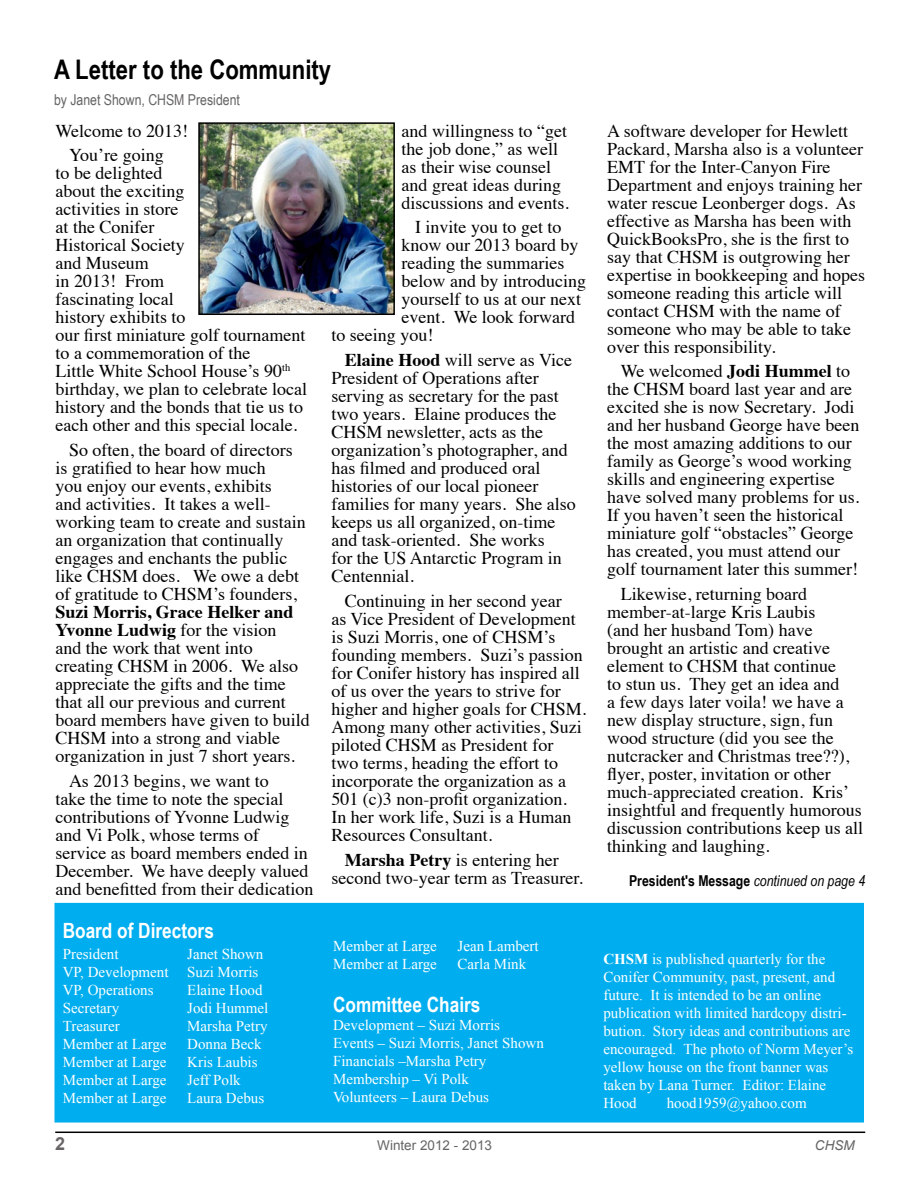
<style>
.page{position:relative;width:918px;height:1188px;background:#fff}
.page>*{position:absolute;margin:0;border:0;box-sizing:border-box;transform-origin:0 0}
.t1{font:700 27px "Arial Narrow";color:#000}
.t2{font:700 21px "Arial Narrow";color:#fff}
.t3{font:18px/18px "Times";color:#000}
.t4{font:700 18px "Arial";color:#666465}
.t5{font:15px/18px "Times New Roman";color:#fff}
.t6{font:700 15px "Arial Narrow";color:#000}
.t7{font:15px "Arial Narrow";color:#666465}
.t8{font:13.5px "Arial";color:#666465}
.t9{font:italic 13.5px "Arial";color:#666465}
.s1{font-weight:700}
.s2{font-weight:400;font-style:italic}
</style>
<div class="page">
<hr style="left:55px;top:1132px;width:810px;height:1px;background:#000">
<div style="left:55px;top:904px;width:808px;height:218px;background:#00aeef"></div>
<div style="left:54px;top:903px;width:810px;height:220px;border:2px solid #00aeef"></div>
<img style="left:201px;top:125px;width:191px;height:187px">
<div style="left:198px;top:122px;width:197px;height:193px;border:2px solid #000"></div>
<h1 class="t1" style="left:54px;top:54px;width:279px">A Letter to the Community</h1>
<p class="t7" style="left:54px;top:91px;width:187px">by Janet Shown, CHSM President</p>
<p class="t3" style="left:69px;top:117px;width:121px;line-height:24.8px;text-indent:-14px">Welcome to 2013!<br>You’re going</p>
<p class="t3" style="left:56px;top:163px;width:253px">to be delighted<br>about the exciting<br>activities in store<br>at the Conifer<br>Historical Society<br>and Museum<br>in 2013! From<br>fascinating local<br>history exhibits to<br>our first miniature golf tournament to a commemoration of the<br>Little White School House’s 90<sup>th </sup>birthday, we plan to celebrate local history and the bonds that tie us to each other and this special locale.</p>
<p class="t3" style="left:56px;top:440px;width:252px;text-indent:14px">So often, the board of directors is gratified to hear how much<br>you enjoy our events, exhibits<br>and activities. It takes a well&shy;working team to create and sustain an organization that continually engages and enchants the public like CHSM does. We owe a debt of gratitude to CHSM’s founders,</p>
<p class="t3" style="left:56px;top:602px;width:256px"><span class="s1">Suzi Morris, Grace Helker and<br>Yvonne Ludwig</span> for the vision<br>and the work that went into creating CHSM in 2006. We also appreciate the gifts and the time that all our previous and current board members have given to build<br>CHSM into a strong and viable organization in just 7 short years.</p>
<p class="t3" style="left:56px;top:770px;width:259px;text-indent:14px">As 2013 begins, we want to<br>take the time to note the special contributions of Yvonne Ludwig and Vi Polk, whose terms of service as board members ended in<br>December. We have deeply valued and benefitted from their dedication</p>
<p class="t3" style="left:402px;top:120px;width:169px">and willingness to “get the job done,” as well as their wise counsel and great ideas during discussions and events.</p>
<p class="t3" style="left:415px;top:217px;width:148px">I invite you to get to</p>
<p class="t3" style="left:402px;top:235px;width:178px">know our 2013 board by</p>
<p class="t3" style="left:402px;top:253px;width:164px">reading the summaries</p>
<p class="t3" style="left:402px;top:271px;width:186px">below and by introducing</p>
<p class="t3" style="left:402px;top:289px;width:181px">yourself to us at our next</p>
<p class="t3" style="left:402px;top:307px;width:175px">event. We look forward</p>
<p class="t3" style="left:331px;top:325px;width:103px">to seeing you!</p>
<p class="t3" style="left:331px;top:350px;width:246px;text-indent:14px"><span class="s1">Elaine Hood</span> will serve as Vice<br>President of Operations after serving as secretary for the past two years. Elaine produces the<br>CHSM newsletter, acts as the organization’s photographer, and has filmed and produced oral histories of our local pioneer families for many years. She also keeps us all organized, on-time and task-oriented. She works<br>for the US Antarctic Program in<br>Centennial.</p>
<p class="t3" style="left:331px;top:590px;width:256px;text-indent:14px">Continuing in her second year<br>as Vice President of Development is Suzi Morris, one of CHSM’s founding members. Suzi’s passion for Conifer history has inspired all of us over the years to strive for higher and higher goals for CHSM.<br>Among many other activities, Suzi piloted CHSM as President for<br>two terms, heading the effort to incorporate the organization as a<br>501 (c)3 non-profit organization.<br>In her work life, Suzi is a Human<br>Resources Consultant.</p>
<p class="t3" style="left:331px;top:849px;width:253px;text-align:center"><span class="s1">Marsha Petry</span> is entering her second two-year term as Treasurer.</p>
<p class="t2" style="left:63px;top:918px;width:153px">Board of Directors</p>
<p class="t5" style="left:63px;top:945px;width:57px">President</p>
<p class="t5" style="left:63px;top:945px;width:202px;text-indent:124px">Janet Shown<br>VP, Development Suzi Morris<br>VP, Operations</p>
<p class="t5" style="left:187px;top:981px;width:77px">Elaine Hood</p>
<p class="t5" style="left:63px;top:999px;width:58px">Secretary</p>
<p class="t5" style="left:187px;top:999px;width:83px">Jodi Hummel</p>
<p class="t5" style="left:63px;top:1017px;width:58px">Treasurer</p>
<p class="t5" style="left:187px;top:1017px;width:82px">Marsha Petry</p>
<p class="t5" style="left:63px;top:1035px;width:105px">Member at Large</p>
<p class="t5" style="left:187px;top:1035px;width:76px">Donna Beck</p>
<p class="t5" style="left:63px;top:1053px;width:105px">Member at Large</p>
<p class="t5" style="left:187px;top:1053px;width:72px">Kris Laubis</p>
<p class="t5" style="left:63px;top:1071px;width:105px">Member at Large</p>
<p class="t5" style="left:187px;top:1071px;width:55px">Jeff Polk</p>
<p class="t5" style="left:63px;top:1089px;width:105px">Member at Large</p>
<p class="t5" style="left:187px;top:1089px;width:79px">Laura Debus</p>
<p class="t5" style="left:333px;top:937px;width:105px">Member at Large</p>
<p class="t5" style="left:458px;top:937px;width:83px">Jean Lambert</p>
<p class="t5" style="left:333px;top:955px;width:105px">Member at Large</p>
<p class="t5" style="left:458px;top:955px;width:70px">Carla Mink</p>
<p class="t2" style="left:333px;top:993px;width:149px">Committee Chairs</p>
<p class="t5" style="left:333px;top:1016px;width:212px">Development – Suzi Morris<br>Events – Suzi Morris, Janet Shown<br>Financials –Marsha Petry<br>Membership – Vi Polk<br>Volunteers – Laura Debus</p>
<p class="t3" style="left:607px;top:120px;width:259px">A software developer for Hewlett<br>Packard, Marsha also is a volunteer<br>EMT for the Inter-Canyon Fire<br>Department and enjoys training her water rescue Leonberger dogs. As effective as Marsha has been with<br>QuickBooksPro, she is the first to say that CHSM is outgrowing her expertise in bookkeeping and hopes someone reading this article will contact CHSM with the name of someone who may be able to take over this responsibility.</p>
<p class="t3" style="left:607px;top:361px;width:254px;text-indent:14px">We welcomed <span class="s1">Jodi Hummel</span> to the CHSM board last year and are excited she is now Secretary. Jodi and her husband George have been the most amazing additions to our family as George’s wood working skills and engineering expertise have solved many problems for us.<br>If you haven’t seen the historical miniature golf “obstacles” George has created, you must attend our golf tournament later this summer!</p>
<p class="t3" style="left:607px;top:584px;width:257px;text-indent:14px">Likewise, returning board member-at-large Kris Laubis<br>(and her husband Tom) have brought an artistic and creative element to CHSM that continue<br>to stun us. They get an idea and<br>a few days later voila! we have a new display structure, sign, fun wood structure (did you see the nutcracker and Christmas tree??), flyer, poster, invitation or other much-appreciated creation. Kris’ insightful and frequently humorous discussion contributions keep us all thinking and laughing.</p>
<p class="t6" style="left:629px;top:872px;width:238px">President's Message <span class="s2">continued on page 4</span></p>
<p class="t5" style="left:603px;top:950px;width:251px"><span class="s1">CHSM</span> is published quarterly for the Conifer Community, past, present, and future. It is intended to be an online publication with limited hardcopy distri&shy;bution. Story ideas and contributions are encouraged. The photo of Norm Meyer’s yellow house on the front banner was taken by Lana Turner. Editor: Elaine Hood</p>
<p class="t5" style="left:667px;top:1094px;width:142px">hood1959@yahoo.com</p>
<p class="t4" style="left:55px;top:1132px;width:12px">2</p>
<p class="t8" style="left:377px;top:1136px;width:116px">Winter 2012 - 2013</p>
<p class="t9" style="left:815px;top:1136px;width:41px">CHSM</p>
</div>
